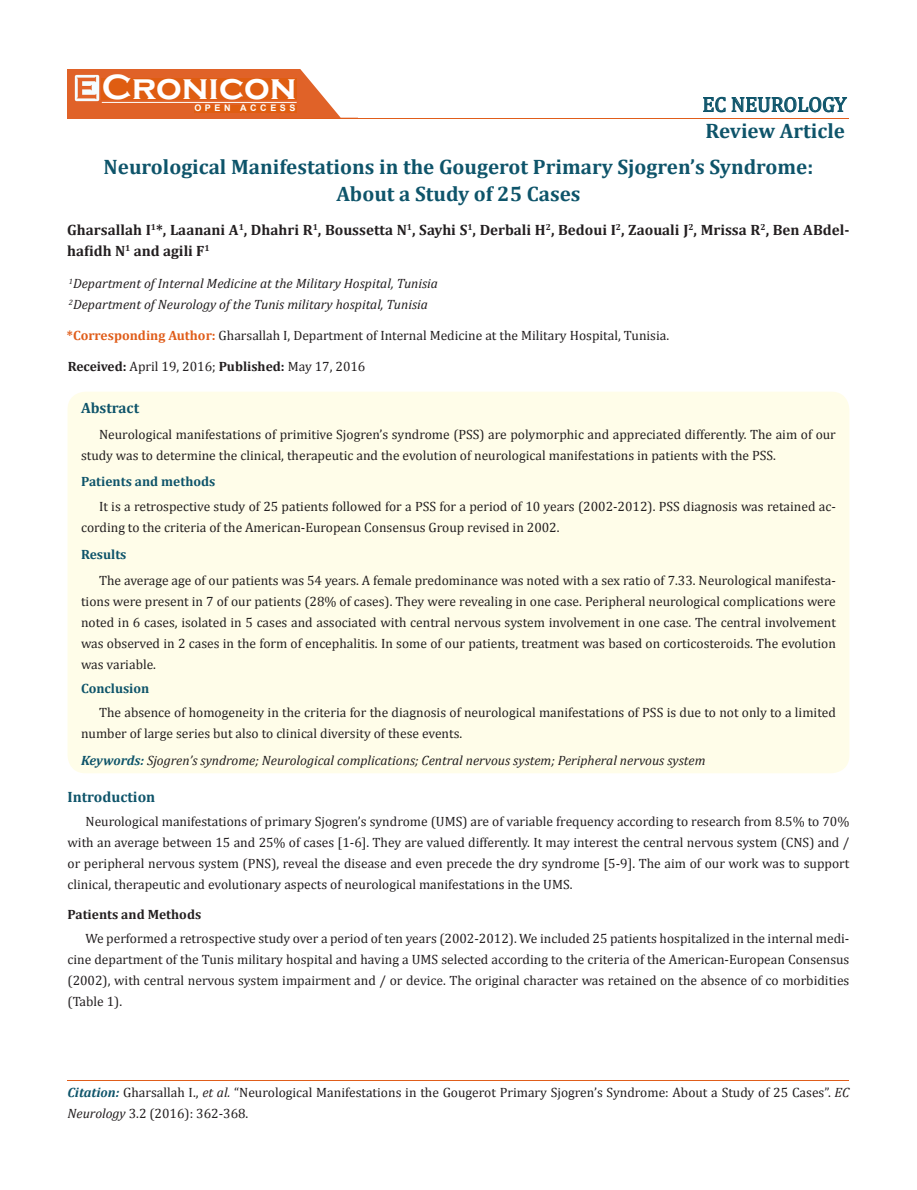
<style>
.page{position:relative;width:917px;height:1190px;background:#fff}
.page>*{position:absolute;margin:0;border:0;box-sizing:border-box;transform-origin:0 0}
.t1{font:700 36px "Copperplate Gothic";color:#fff}
.t2{font:700 21px/35.7px "Cambria";color:#0e546a}
.t3{font:21px "Cambria";color:#0e546a}
.t4{font:700 15px/21px "Cambria";color:#231f20}
.t5{font:700 15px "Cambria";color:#0e546a}
.t6{font:13.5px/21px "Cambria";color:#231f20}
.t7{font:italic 13.5px/21px "Cambria";color:#231f20}
.t8{font:700 13.5px "Cambria";color:#0e546a}
.t9{font:700 13.5px "Cambria";color:#231f20}
.t10{font:700 9px "Arial";letter-spacing:.4em;color:#fff}
.s1{font-weight:700;color:#e05d1a}
.s2{font-weight:700}
.s3{font-weight:700;color:#0e546a}
.s4{font-weight:700;font-style:italic;color:#0e546a}
.s5{font-style:italic}
</style>
<div class="page">
<div style="left:67px;top:70px;width:290px;height:49px;background:#e06228"></div>
<svg style="left:300px;top:69px;width:58px;height:49px"></svg>
<img style="left:75px;top:75px;width:24px;height:26px">
<div style="left:102px;top:79px;width:195px;height:21px;background:#df5d11"></div>
<div style="left:194px;top:105px;width:103px;height:7px;background:#df5d11"></div>
<svg style="left:703px;top:97px;width:144px;height:15px"></svg>
<hr style="left:102px;top:102px;width:194px;height:1px;background:#fff">
<hr style="left:279px;top:118px;width:569px;height:1px;background:#e05d1a">
<hr style="left:67px;top:1080px;width:782px;height:1px;background:#e05d1a">
<div style="left:67px;top:392px;width:782px;height:381px;background:#fffde9;border-radius:18px"></div>
<h1 class="t1" style="left:102px;top:68px;width:196px">Cronicon</h1>
<p class="t10" style="left:194px;top:102px;width:103px">OPEN ACCESS</p>
<h2 class="t3" style="left:702px;top:92px;width:146px">EC NEUROLOGY</h2>
<h2 class="t2" style="left:104px;top:112px;width:743px;text-indent:602px">Review Article<br>Neurological Manifestations in the Gougerot Primary Sjogren’s Syndrome:</h2>
<h2 class="t2" style="left:336px;top:175px;width:245px">About a Study of 25 Cases</h2>
<p class="t4" style="left:67px;top:219px;width:783px">Gharsallah I<sup>1</sup>*, Laanani A<sup>1</sup>, Dhahri R<sup>1</sup>, Boussetta N<sup>1</sup>, Sayhi S<sup>1</sup>, Derbali H<sup>2</sup>, Bedoui I<sup>2</sup>, Zaouali J<sup>2</sup>, Mrissa R<sup>2</sup>, Ben ABdel&shy;hafidh N<sup>1</sup> and agili F<sup>1</sup></p>
<p class="t7" style="left:69px;top:272px;width:370px"><sup>1</sup>Department of Internal Medicine at the Military Hospital, Tunisia<br><sup>2</sup>Department of Neurology of the Tunis military hospital, Tunisia</p>
<p class="t6" style="left:67px;top:325px;width:603px"><span class="s1">*Corresponding Author:</span> Gharsallah I, Department of Internal Medicine at the Military Hospital, Tunisia.</p>
<p class="t6" style="left:68px;top:356px;width:299px"><span class="s2">Received:</span> April 19, 2016; <span class="s2">Published:</span> May 17, 2016</p>
<p class="t5" style="left:81px;top:397px;width:60px">Abstract</p>
<p class="t6" style="left:81px;top:424px;width:756px;text-indent:18px">Neurological manifestations of primitive Sjogren’s syndrome (PSS) are polymorphic and appreciated differently. The aim of our study was to determine the clinical, therapeutic and the evolution of neurological manifestations in patients with the PSS.</p>
<p class="t8" style="left:81px;top:472px;width:136px">Patients and methods</p>
<p class="t6" style="left:81px;top:496px;width:756px;text-indent:18px">It is a retrospective study of 25 patients followed for a PSS for a period of 10 years (2002-2012). PSS diagnosis was retained ac&shy;cording to the criteria of the American-European Consensus Group revised in 2002.</p>
<p class="t8" style="left:81px;top:544px;width:47px">Results</p>
<p class="t6" style="left:81px;top:569px;width:756px;text-align:justify;text-indent:18px">The average age of our patients was 54 years. A female predominance was noted with a sex ratio of 7.33. Neurological manifesta&shy;tions were present in 7 of our patients (28% of cases). They were revealing in one case. Peripheral neurological complications were noted in 6 cases, isolated in 5 cases and associated with central nervous system involvement in one case. The central involvement was observed in 2 cases in the form of encephalitis. In some of our patients, treatment was based on corticosteroids. The evolution was variable.</p>
<p class="t8" style="left:81px;top:679px;width:70px">Conclusion</p>
<p class="t6" style="left:81px;top:702px;width:756px;text-indent:18px">The absence of homogeneity in the criteria for the diagnosis of neurological manifestations of PSS is due to not only to a limited number of large series but also to clinical diversity of these events.</p>
<p class="t7" style="left:81px;top:749px;width:626px"><span class="s3">Keywords:</span> Sjogren’s syndrome; Neurological complications; Central nervous system; Peripheral nervous system</p>
<p class="t5" style="left:67px;top:786px;width:89px">Introduction</p>
<p class="t6" style="left:67px;top:811px;width:783px;text-align:justify;text-indent:18px">Neurological manifestations of primary Sjogren’s syndrome (UMS) are of variable frequency according to research from 8.5% to 70% with an average between 15 and 25% of cases [1-6]. They are valued differently. It may interest the central nervous system (CNS) and / or peripheral nervous system (PNS), reveal the disease and even precede the dry syndrome [5-9]. The aim of our work was to support clinical, therapeutic and evolutionary aspects of neurological manifestations in the UMS.</p>
<p class="t9" style="left:67px;top:905px;width:135px">Patients and Methods</p>
<p class="t6" style="left:67px;top:928px;width:783px;text-align:justify;text-indent:18px">We performed a retrospective study over a period of ten years (2002-2012). We included 25 patients hospitalized in the internal medi&shy;cine department of the Tunis military hospital and having a UMS selected according to the criteria of the American-European Consensus (2002), with central nervous system impairment and / or device. The original character was retained on the absence of co morbidities (Table 1).</p>
<p class="t6" style="left:67px;top:1081px;width:783px"><span class="s4">Citation:</span> Gharsallah I., <span class="s5">et al.</span> “Neurological Manifestations in the Gougerot Primary Sjogren’s Syndrome: About a Study of 25 Cases”. <span class="s5">EC<br>Neurology</span> 3.2 (2016): 362-368.</p>
</div>
